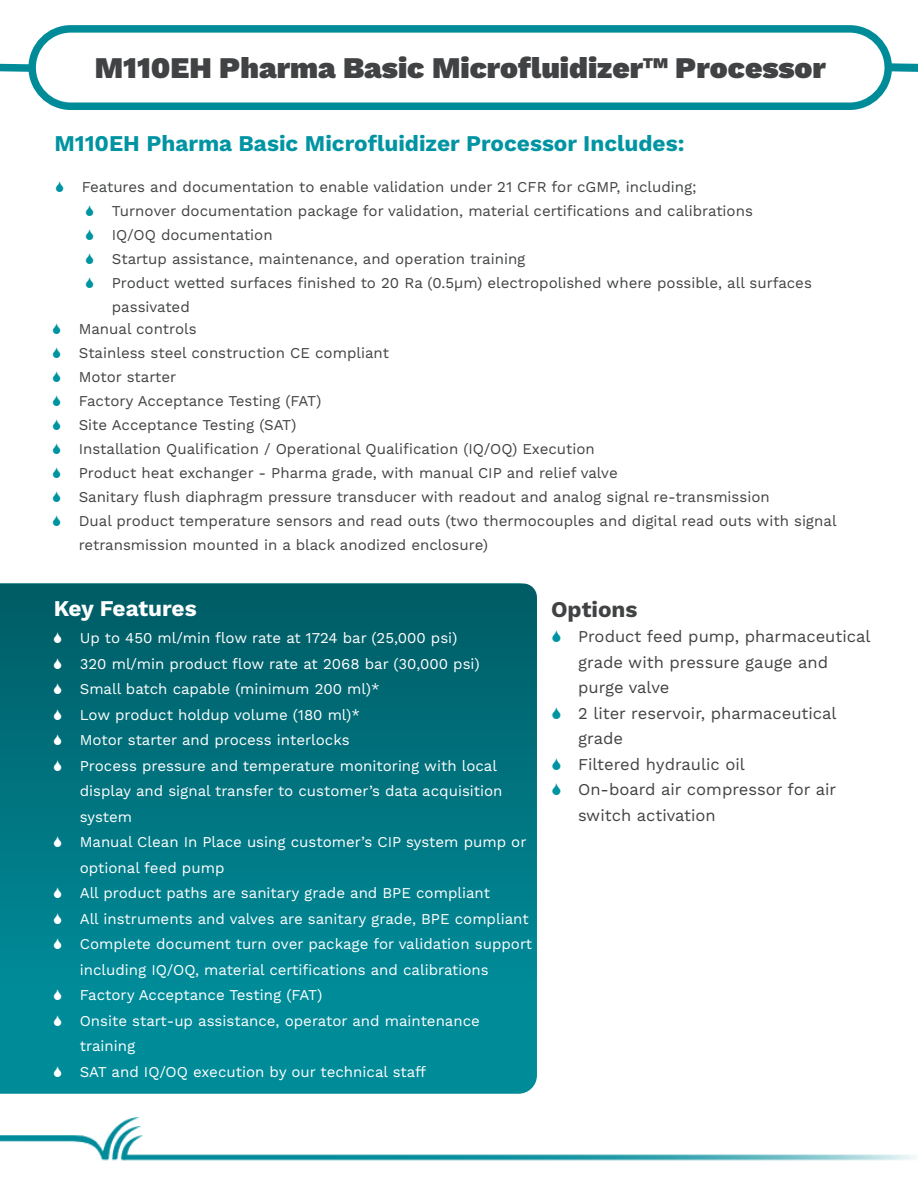
<style>
.page{position:relative;width:918px;height:1188px;background:#fff}
.page>*{position:absolute;margin:0;border:0;box-sizing:border-box;transform-origin:0 0}
.t1{font:900 30px "Work Sans";color:#414243}
.t2{font:700 22.5px "Work Sans";color:#0094a3}
.t3{font:700 22.5px "Work Sans";letter-spacing:-.005em;color:#fff}
.t4{font:700 22.5px "Work Sans";color:#414243}
.t5{font:16.5px/25.5px "Work Sans";color:#414243}
.t6{font:15px/24px "Work Sans";color:#414243}
.t7{font:15px/25.5px "Work Sans";color:#fff}
</style>
<div class="page">
<img style="left:0;top:1117px;width:915px;height:44px">
<svg style="left:0;top:63px;width:28px;height:9px"></svg>
<div style="left:28px;top:25px;width:864px;height:85px;border:8px solid #008b99;border-radius:39px"></div>
<svg style="left:883px;top:59px;width:35px;height:17px"></svg>
<div style="left:0;top:983px;width:537px;height:111px;background:#008b99"></div>
<svg style="left:0;top:584px;width:537px;height:399px;background:#00727e"></svg>
<svg style="left:54px;top:632px;width:7px;height:11px"></svg>
<svg style="left:54px;top:658px;width:7px;height:11px"></svg>
<svg style="left:54px;top:683px;width:7px;height:11px"></svg>
<svg style="left:54px;top:709px;width:7px;height:11px"></svg>
<svg style="left:54px;top:734px;width:7px;height:11px"></svg>
<svg style="left:54px;top:760px;width:7px;height:11px"></svg>
<svg style="left:54px;top:836px;width:7px;height:11px"></svg>
<svg style="left:54px;top:887px;width:7px;height:11px"></svg>
<svg style="left:54px;top:913px;width:7px;height:11px"></svg>
<svg style="left:54px;top:938px;width:7px;height:11px"></svg>
<svg style="left:54px;top:989px;width:7px;height:11px"></svg>
<svg style="left:54px;top:1015px;width:7px;height:11px"></svg>
<svg style="left:54px;top:1066px;width:7px;height:11px"></svg>
<p class="t1" style="left:95px;top:51px;width:732px">M110EH Pharma Basic Microfluidizer™ Processor</p>
<p class="t2" style="left:54px;top:131px;width:632px">M110EH Pharma Basic Microfluidizer Processor Includes:</p>
<p class="t6" style="left:82px;top:176px;width:616px">Features and documentation to enable validation under 21 CFR for cGMP, including;</p>
<p class="t6" style="left:112px;top:199px;width:643px">Turnover documentation package for validation, material certifications and calibrations</p>
<p class="t6" style="left:112px;top:223px;width:162px">IQ/OQ documentation</p>
<p class="t6" style="left:112px;top:247px;width:415px">Startup assistance, maintenance, and operation training</p>
<p class="t6" style="left:112px;top:271px;width:702px">Product wetted surfaces finished to 20 Ra (0.5µm) electropolished where possible, all surfaces passivated</p>
<p class="t6" style="left:79px;top:318px;width:119px">Manual controls</p>
<p class="t6" style="left:79px;top:342px;width:312px">Stainless steel construction CE compliant</p>
<p class="t6" style="left:79px;top:366px;width:99px">Motor starter</p>
<p class="t6" style="left:79px;top:390px;width:244px">Factory Acceptance Testing (FAT)</p>
<p class="t6" style="left:79px;top:414px;width:219px">Site Acceptance Testing (SAT)</p>
<p class="t6" style="left:79px;top:438px;width:518px">Installation Qualification / Operational Qualification (IQ/OQ) Execution</p>
<p class="t6" style="left:79px;top:462px;width:541px">Product heat exchanger - Pharma grade, with manual CIP and relief valve</p>
<p class="t6" style="left:79px;top:486px;width:693px">Sanitary flush diaphragm pressure transducer with readout and analog signal re-transmission</p>
<p class="t6" style="left:79px;top:510px;width:759px">Dual product temperature sensors and read outs (two thermocouples and digital read outs with signal retransmission mounted in a black anodized enclosure)</p>
<p class="t3" style="left:54px;top:595px;width:144px">Key Features</p>
<p class="t4" style="left:551px;top:596px;width:88px">Options</p>
<p class="t5" style="left:578px;top:625px;width:294px">Product feed pump, pharmaceutical grade with pressure gauge and purge valve</p>
<p class="t5" style="left:578px;top:701px;width:260px">2 liter reservoir, pharmaceutical grade</p>
<p class="t5" style="left:578px;top:752px;width:168px">Filtered hydraulic oil</p>
<p class="t5" style="left:578px;top:778px;width:260px">On-board air compressor for air switch activation</p>
<p class="t7" style="left:80px;top:626px;width:379px">Up to 450 ml/min flow rate at 1724 bar (25,000 psi)</p>
<p class="t7" style="left:80px;top:652px;width:402px">320 ml/min product flow rate at 2068 bar (30,000 psi)</p>
<p class="t7" style="left:80px;top:677px;width:301px">Small batch capable (minimum 200 ml)*</p>
<p class="t7" style="left:80px;top:703px;width:282px">Low product holdup volume (180 ml)*</p>
<p class="t7" style="left:80px;top:728px;width:271px">Motor starter and process interlocks</p>
<p class="t7" style="left:80px;top:754px;width:424px">Process pressure and temperature monitoring with local display and signal transfer to customer’s data acquisition system</p>
<p class="t7" style="left:80px;top:830px;width:448px">Manual Clean In Place using customer’s CIP system pump or optional feed pump</p>
<p class="t7" style="left:80px;top:881px;width:412px">All product paths are sanitary grade and BPE compliant</p>
<p class="t7" style="left:80px;top:907px;width:450px">All instruments and valves are sanitary grade, BPE compliant</p>
<p class="t7" style="left:80px;top:932px;width:454px">Complete document turn over package for validation support including IQ/OQ, material certifications and calibrations</p>
<p class="t7" style="left:80px;top:983px;width:244px">Factory Acceptance Testing (FAT)</p>
<p class="t7" style="left:80px;top:1009px;width:402px">Onsite start-up assistance, operator and maintenance training</p>
<p class="t7" style="left:80px;top:1060px;width:348px">SAT and IQ/OQ execution by our technical staff</p>
</div>
